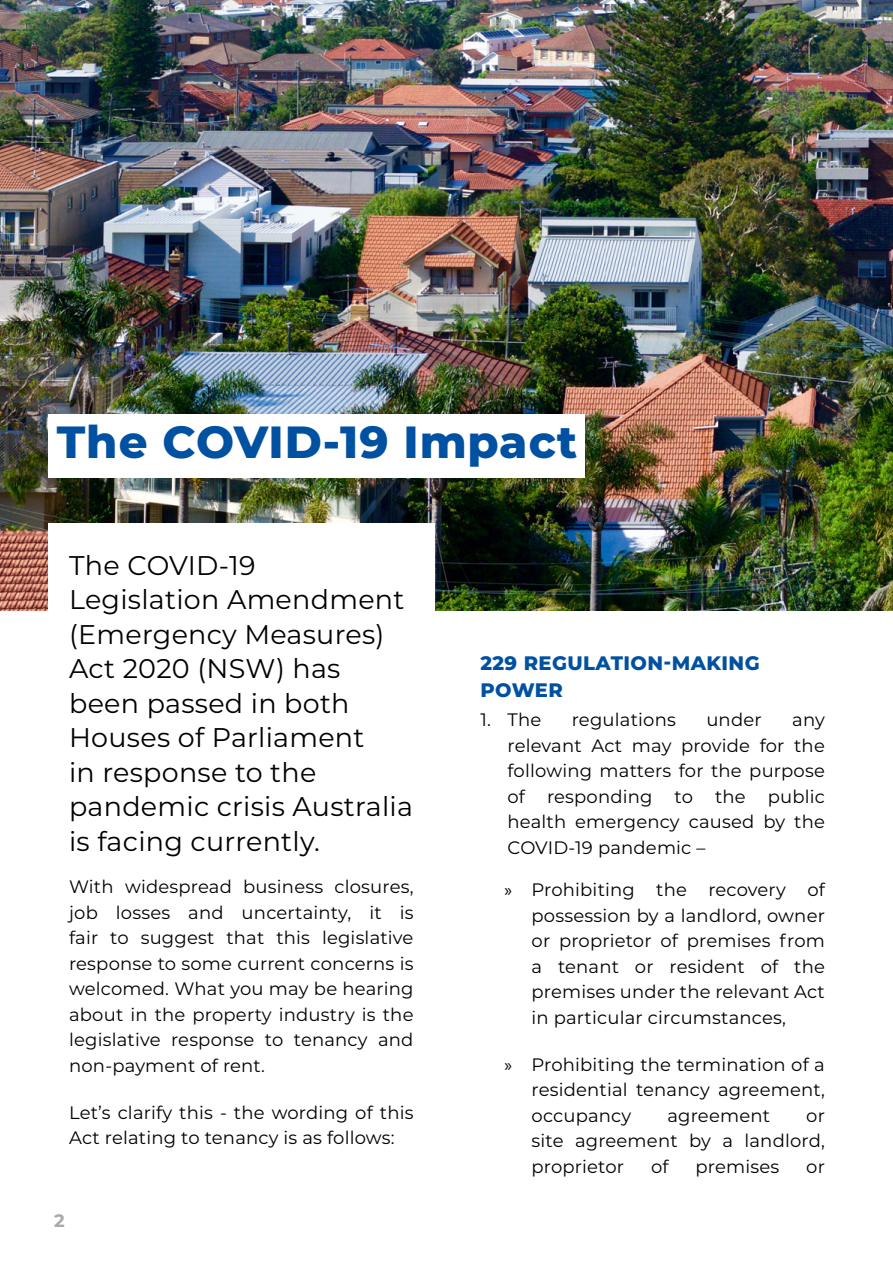
<style>
.page{position:relative;width:893px;height:1263px;background:#fff}
.page>*{position:absolute;margin:0;border:0;box-sizing:border-box;transform-origin:0 0}
.t1{font:800 45px "Montserrat";letter-spacing:.02em;color:#0051a1}
.t2{font:27px/34.5px "Montserrat";letter-spacing:.01em;color:#000}
.t3{font:800 19.5px/27px "Montserrat";letter-spacing:.02em;color:#0051a1}
.t4{font:18px/25.5px "Montserrat";letter-spacing:.01em;color:#000;text-align:justify}
.t5{font:700 18px "Montserrat";color:#a7a9ac}
.s1{font-family:"Myriad Pro"}
</style>
<div class="page">
<img style="left:0;top:0;width:893px;height:610px">
<div style="left:48px;top:523px;width:387px;height:187px;background:#fff"></div>
<div style="left:48px;top:415px;width:537px;height:63px;background:#fff"></div>
<h1 class="t1" style="left:57px;top:409px;width:522px">The COVID-19 Impact</h1>
<h2 class="t2" style="left:69px;top:547px;width:345px">The COVID-19<br>Legislation Amendment (Emergency Measures)<br>Act 2020 (NSW) has been passed in both<br>Houses of Parliament<br>in response to the pandemic crisis Australia is facing currently.</h2>
<p class="t4" style="left:69px;top:873px;width:346px">With widespread business closures, job losses and uncertainty, it is fair to suggest that this legislative response to some current concerns is welcomed. What you may be hearing about in the property industry is the legislative response to tenancy and non-payment of rent.</p>
<p class="t4" style="left:69px;top:1099px;width:346px">Let’s clarify this - the wording of this<br>Act relating to tenancy is as follows:</p>
<p class="t5" style="left:54px;top:1208px;width:12px">2</p>
<p class="t3" style="left:480px;top:648px;width:281px">229 REGULATION-MAKING<br>POWER</p>
<p class="t4" style="left:480px;top:706px;width:62px">1. The</p>
<p class="t4" style="left:572px;top:706px;width:106px">regulations</p>
<p class="t4" style="left:706px;top:706px;width:57px">under</p>
<p class="t4" style="left:507px;top:706px;width:319px;text-indent:285px">any relevant Act may provide for the following matters for the purpose of responding to the public health emergency caused by the COVID-19 pandemic –</p>
<p class="t4" style="left:532px;top:876px;width:295px;text-indent:-27px"><span class="s1">»</span> Prohibiting the recovery of possession by a landlord, owner or proprietor of premises from a tenant or resident of the premises under the relevant Act in particular circumstances,</p>
<p class="t4" style="left:532px;top:1051px;width:295px;text-indent:-27px"><span class="s1">»</span> Prohibiting the termination of a residential tenancy agreement, occupancy</p>
<p class="t4" style="left:667px;top:1102px;width:104px">agreement</p>
<p class="t4" style="left:532px;top:1102px;width:295px;text-indent:275px">or site agreement by a landlord, proprietor</p>
<p class="t4" style="left:651px;top:1153px;width:19px">of</p>
<p class="t4" style="left:696px;top:1153px;width:85px">premises</p>
<p class="t4" style="left:806px;top:1153px;width:20px">or</p>
</div>
